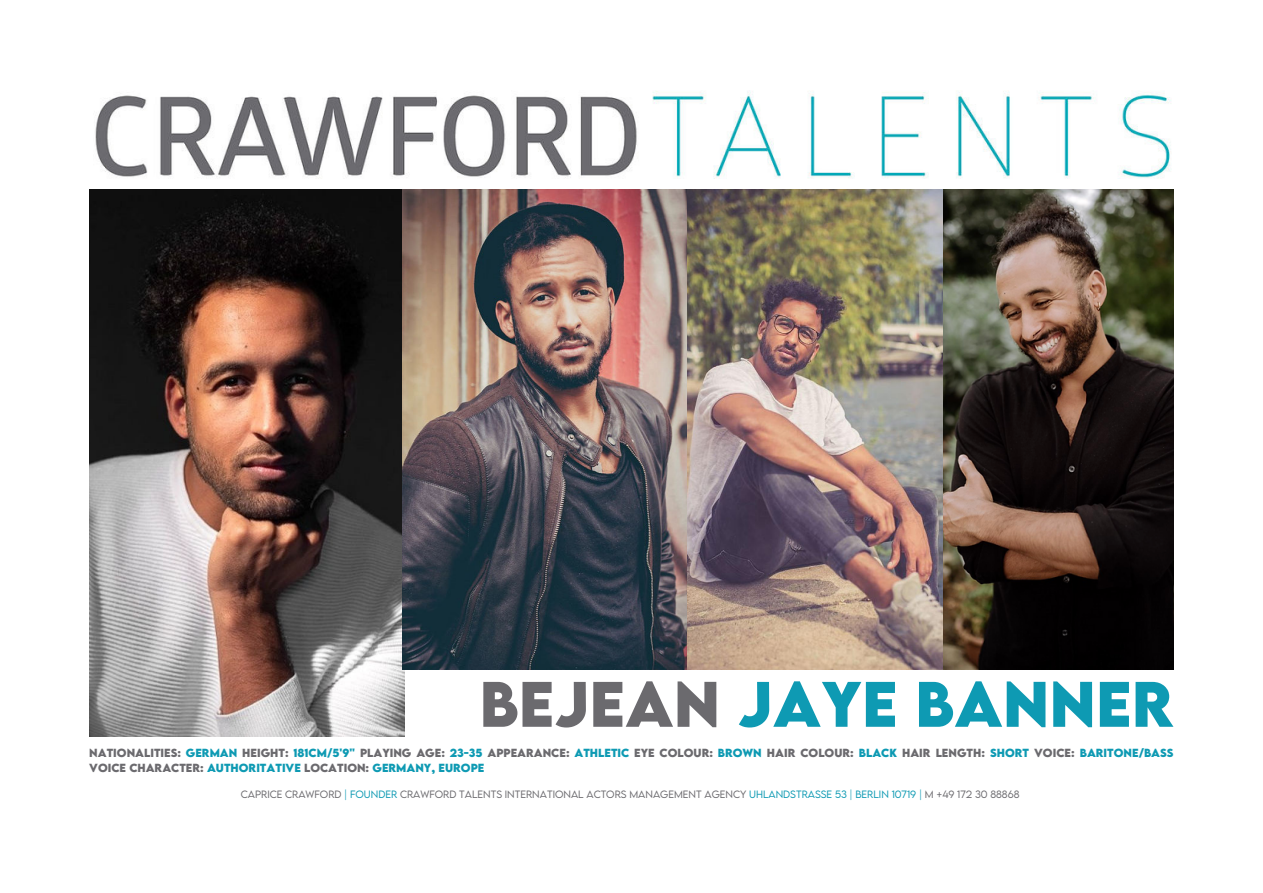
<style>
.page{position:relative;width:1263px;height:893px;background:#fff}
.page>*{position:absolute;margin:0;border:0;box-sizing:border-box;transform-origin:0 0}
.t1{font:700 57px "LEMONMILK";color:#0e9ab3}
.t2{font:700 10.43px/14.6px "LEMONMILK";letter-spacing:.125em;color:#6b6a6e}
.t3{font:300 9.45px "LEMONMILK";letter-spacing:.115em;color:#6b6a6e}
.s1{color:#6b6a6e}
.s2{color:#0e9ab3}
</style>
<div class="page">
<img style="left:95px;top:91px;width:1076px;height:88px">
<img style="left:942px;top:189px;width:232px;height:480px">
<img style="left:89px;top:189px;width:316px;height:547px">
<img style="left:686px;top:189px;width:256px;height:480px">
<img style="left:402px;top:189px;width:284px;height:480px">
<h1 class="t1" style="left:479px;top:665px;width:696px"><span class="s1">BEJEAN</span> JAYE BANNER</h1>
<p class="t2" style="left:89px;top:745px;width:1085px">NATIONALITIES: <span class="s2">GERMAN</span> HEIGHT: <span class="s2">181CM/5'9''</span> PLAYING AGE: <span class="s2">23-35</span> APPEARANCE: <span class="s2">ATHLETIC</span> EYE COLOUR: <span class="s2">BROWN</span> HAIR COLOUR: <span class="s2">BLACK</span> HAIR LENGTH: <span class="s2">SHORT</span> VOICE: <span class="s2">BARITONE/BASS<br></span>VOICE CHARACTER: <span class="s2">AUTHORITATIVE</span> LOCATION: <span class="s2">GERMANY, EUROPE</span></p>
<p class="t3" style="left:241px;top:787px;width:780px">CAPRICE CRAWFORD <span class="s2">| FOUNDER</span> CRAWFORD TALENTS INTERNATIONAL ACTORS MANAGEM ENT AGENCY <span class="s2">UHLANDSTRASSE 53 | BERLIN 10719 |</span> M +49 172 30 88868</p>
</div>
